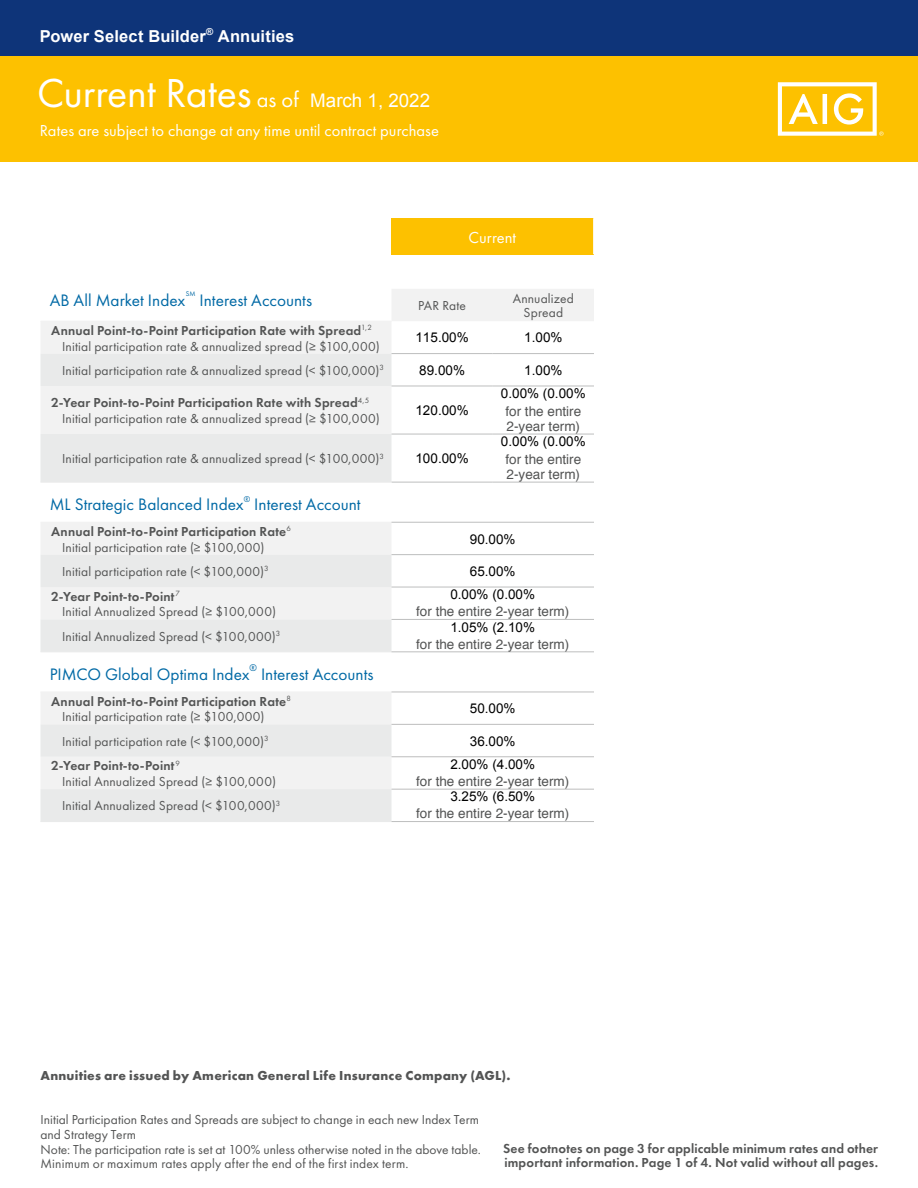
<style>
.page{position:relative;width:918px;height:1188px;background:#fff}
.page>*{position:absolute;margin:0;border:0;box-sizing:border-box;transform-origin:0 0}
.t1{font:42px "Futura PT";letter-spacing:-.005em;color:#fff}
.t2{font:18.75px "Arial";color:#fff}
.t3{font:17.25px "Futura PT";color:#0069a5}
.t4{font:16.5px "Futura PT";letter-spacing:.005em;color:#fff}
.t5{font:700 16.5px "Arial";letter-spacing:.01em;color:#fff}
.t6{font:13.5px/14.7px "Futura PT";letter-spacing:.01em;color:#535454}
.t7{font:600 13.5px/15.8px "Futura PT";letter-spacing:.015em;color:#535454}
.t8{font:13.5px/15px "Helvetica";color:#535454}
.t9{font:13.5px/23.2px "Arial";color:#000;text-align:center}
.t10{font:700 13.5px "Futura PT";letter-spacing:.015em;color:#535454}
.t11{font:10.05px "Futura PT";color:#0069a5}
.t12{font:8.7px "Futura PT";color:#0069a5}
.t13{font:7.05px "Futura PT";color:#0069a5}
.s1{font-size:22.5px}
.s2{font-weight:600}
.s3{font-weight:400}
</style>
<div class="page">
<svg style="left:41px;top:289px;width:553px;height:145px"></svg>
<svg style="left:40px;top:354px;width:352px;height:128px;fill:#e9eaea"></svg>
<hr style="left:392px;top:386px;width:101px;height:1px;background:#bdbebe">
<hr style="left:392px;top:434px;width:101px;height:1px;background:#bdbebe">
<hr style="left:392px;top:482px;width:101px;height:1px;background:#bdbebe">
<hr style="left:392px;top:353px;width:101px;height:1px;background:#bdbebe">
<hr style="left:493px;top:353px;width:101px;height:1px;background:#bdbebe">
<hr style="left:493px;top:386px;width:101px;height:1px;background:#bdbebe">
<hr style="left:493px;top:434px;width:101px;height:1px;background:#bdbebe">
<hr style="left:493px;top:482px;width:101px;height:1px;background:#bdbebe">
<hr style="left:40px;top:321px;width:352px;height:1px;background:#f2f2f2">
<hr style="left:40px;top:482px;width:352px;height:1px;background:#e9eaea">
<svg style="left:40px;top:523px;width:352px;height:128px"></svg>
<hr style="left:40px;top:651px;width:352px;height:1px;background:#e9eaea">
<hr style="left:40px;top:522px;width:352px;height:1px;background:#f2f2f2">
<hr style="left:392px;top:522px;width:202px;height:1px;background:#bdbebe">
<hr style="left:392px;top:554px;width:202px;height:1px;background:#bdbebe">
<hr style="left:392px;top:587px;width:202px;height:1px;background:#bdbebe">
<hr style="left:392px;top:619px;width:202px;height:1px;background:#bdbebe">
<hr style="left:392px;top:651px;width:202px;height:1px;background:#bdbebe">
<svg style="left:40px;top:693px;width:352px;height:128px"></svg>
<hr style="left:40px;top:821px;width:352px;height:1px;background:#e9eaea">
<hr style="left:40px;top:692px;width:352px;height:1px;background:#f2f2f2">
<hr style="left:392px;top:692px;width:202px;height:1px;background:#bdbebe">
<hr style="left:392px;top:724px;width:202px;height:1px;background:#bdbebe">
<hr style="left:392px;top:756px;width:202px;height:1px;background:#bdbebe">
<hr style="left:392px;top:789px;width:202px;height:1px;background:#bdbebe">
<hr style="left:392px;top:821px;width:202px;height:1px;background:#bdbebe">
<div style="left:0;top:0;width:918px;height:162px;background:#fdc100"></div>
<div style="left:0;top:0;width:918px;height:55px;background:#0e3479"></div>
<svg style="left:778px;top:82px;width:106px;height:54px"></svg>
<div style="left:392px;top:218px;width:202px;height:36px;background:#fdc100"></div>
<hr style="left:593px;top:218px;width:1px;height:36px;background:#fff">
<p class="t5" style="left:40px;top:25px;width:256px">Power Select Builder<sup>®</sup> Annuities</p>
<h1 class="t1" style="left:37px;top:68px;width:263px">Current Rates <span class="s1">as of</span></h1>
<p class="t4" style="left:40px;top:121px;width:401px">Rates are subject to change at any time until contract purchase</p>
<h2 class="t2" style="left:310px;top:89px;width:121px">March 1, 2022</h2>
<p class="t4" style="left:469px;top:227px;width:49px">Current</p>
<p class="t3" style="left:50px;top:290px;width:137px">AB All Market Index</p>
<p class="t13" style="left:186px;top:290px;width:11px">SM</p>
<p class="t3" style="left:200px;top:290px;width:114px">Interest Accounts</p>
<p class="t6" style="left:418px;top:298px;width:49px">PAR Rate</p>
<p class="t6" style="left:513px;top:292px;width:63px;line-height:13.5px;text-align:center">Annualized<br>Spread</p>
<p class="t6" style="left:62px;top:322px;width:319px;line-height:15.8px;text-indent:-11px"><span class="s2">Annual Point-to-Point Participation Rate with Spread</span><sup>1,2<br></sup>Initial participation rate &amp; annualized spread (≥ $100,000)</p>
<p class="t6" style="left:62px;top:363px;width:323px">Initial participation rate &amp; annualized spread (&lt; $100,000)<sup>3</sup></p>
<p class="t6" style="left:62px;top:395px;width:319px;line-height:15.8px;text-indent:-11px"><span class="s2">2-Year Point-to-Point Participation Rate with Spread</span><sup>4,5<br></sup>Initial participation rate &amp; annualized spread (≥ $100,000)</p>
<p class="t8" style="left:505px;top:404px;width:77px">for the entire<br>2-year term)</p>
<p class="t6" style="left:62px;top:451px;width:323px">Initial participation rate &amp; annualized spread (&lt; $100,000)<sup>3</sup></p>
<p class="t8" style="left:505px;top:452px;width:77px">for the entire<br>2-year term)</p>
<p class="t3" style="left:50px;top:494px;width:196px">ML Strategic Balanced Index</p>
<p class="t12" style="left:244px;top:494px;width:8px">®</p>
<p class="t3" style="left:254px;top:494px;width:108px">Interest Account</p>
<p class="t7" style="left:62px;top:523px;width:230px;text-indent:-11px">Annual Point-to-Point Participation Rate<sup>6<br></sup><span class="s3">Initial participation rate (≥ $100,000)</span></p>
<p class="t6" style="left:51px;top:559px;width:219px;line-height:24.5px;text-indent:11px">Initial participation rate (&lt; $100,000)<sup>3<br></sup><span class="s2">2-Year Point-to-Point</span><sup>7</sup></p>
<p class="t6" style="left:62px;top:604px;width:215px">Initial Annualized Spread (≥ $100,000)</p>
<p class="t8" style="left:416px;top:605px;width:155px">for the entire 2-year term)</p>
<p class="t6" style="left:62px;top:629px;width:220px">Initial Annualized Spread (&lt; $100,000)<sup>3</sup></p>
<p class="t9" style="left:415px;top:326px;width:55px">115.00%</p>
<p class="t9" style="left:524px;top:326px;width:40px">1.00%</p>
<p class="t9" style="left:419px;top:359px;width:47px">89.00%</p>
<p class="t9" style="left:524px;top:359px;width:40px">1.00%</p>
<p class="t9" style="left:415px;top:399px;width:55px">120.00%</p>
<p class="t9" style="left:501px;top:382px;width:86px">0.00% (0.00%</p>
<p class="t9" style="left:501px;top:430px;width:86px">0.00% (0.00%</p>
<p class="t9" style="left:415px;top:447px;width:55px">100.00%</p>
<p class="t9" style="left:470px;top:527px;width:47px">90.00%</p>
<p class="t9" style="left:450px;top:560px;width:86px">65.00%<br>0.00% (0.00%</p>
<p class="t9" style="left:450px;top:615px;width:86px">1.05% (2.10%</p>
<p class="t8" style="left:416px;top:637px;width:155px">for the entire 2-year term)</p>
<p class="t3" style="left:50px;top:664px;width:201px">PIMCO Global Optima Index</p>
<p class="t11" style="left:250px;top:662px;width:9px">®</p>
<p class="t3" style="left:261px;top:664px;width:114px">Interest Accounts</p>
<p class="t7" style="left:62px;top:693px;width:230px;text-indent:-11px">Annual Point-to-Point Participation Rate<sup>8<br></sup><span class="s3">Initial participation rate (≥ $100,000)</span></p>
<p class="t6" style="left:51px;top:729px;width:219px;line-height:24.5px;text-indent:11px">Initial participation rate (&lt; $100,000)<sup>3<br></sup><span class="s2">2-Year Point-to-Point</span><sup>9</sup></p>
<p class="t6" style="left:62px;top:774px;width:215px">Initial Annualized Spread (≥ $100,000)</p>
<p class="t8" style="left:416px;top:774px;width:155px">for the entire 2-year term)</p>
<p class="t6" style="left:62px;top:798px;width:220px">Initial Annualized Spread (&lt; $100,000)<sup>3</sup></p>
<p class="t9" style="left:470px;top:697px;width:47px">50.00%</p>
<p class="t9" style="left:450px;top:730px;width:86px">36.00%<br>2.00% (4.00%</p>
<p class="t9" style="left:450px;top:785px;width:86px">3.25% (6.50%</p>
<p class="t8" style="left:416px;top:807px;width:155px">for the entire 2-year term)</p>
<p class="t10" style="left:41px;top:1067px;width:471px">Annuities are issued by American General Life Insurance Company (AGL).</p>
<p class="t6" style="left:41px;top:1112px;width:442px">Initial Participation Rates and Spreads are subject to change in each new Index Term and Strategy Term<br>Note: The participation rate is set at 100% unless otherwise noted in the above table.<br>Minimum or maximum rates apply after the end of the first index term.</p>
<p class="t7" style="left:503px;top:1141px;width:376px;line-height:14.2px">See footnotes on page 3 for applicable minimum rates and other important information. Page 1 of 4. Not valid without all pages.</p>
</div>
